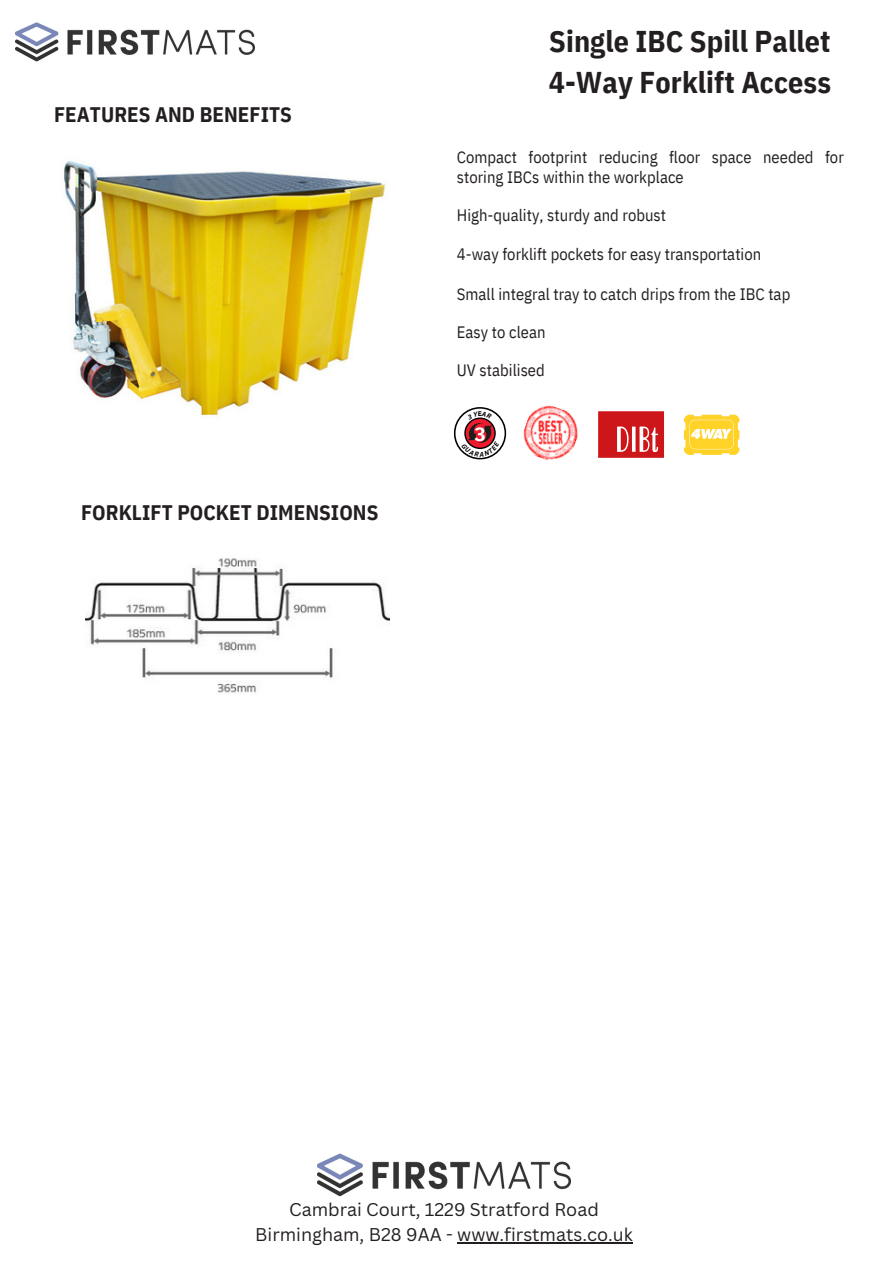
<style>
.page{position:relative;width:894px;height:1264px;background:#fff}
.page>*{position:absolute;margin:0;border:0;box-sizing:border-box;transform-origin:0 0}
.t1{font:700 30px/41.7px "IBM Plex Sans Cond";letter-spacing:.005em;color:#231f20}
.t2{font:700 21px "IBM Plex Sans Cond";letter-spacing:.005em;color:#231f20}
.t3{font:700 19.35px "IBM Plex Sans";color:#fff}
.t4{font:18px/24.8px "Canva Sans";color:#231f20;text-align:center}
.t5{font:16.5px/19.2px "IBM Plex Sans Cond";letter-spacing:.005em;color:#231f20}
.t6{font:700 6.75px "IBM Plex Sans";color:#000}
</style>
<div class="page">
<div style="left:453px;top:407px;width:53px;height:52px;border:2px solid #000;border-radius:50%"></div>
<img style="left:523px;top:405px;width:55px;height:56px">
<svg style="left:684px;top:415px;width:55px;height:40px;background:#ffda52"></svg>
<img style="left:64px;top:161px;width:322px;height:256px">
<img style="left:85px;top:558px;width:304px;height:135px">
<svg style="left:598px;top:411px;width:65px;height:47px;background:#d43b3d"></svg>
<img style="left:16px;top:22px;width:238px;height:40px">
<img style="left:317px;top:1153px;width:253px;height:44px">
<hr style="left:457px;top:1241px;width:175px;height:2px;background:#231f20">
<svg style="left:461px;top:411px;width:38px;height:45px"></svg>
<p class="t2" style="left:54px;top:101px;width:239px">FEATURES AND BENEFITS</p>
<p class="t2" style="left:81px;top:498px;width:299px">FORKLIFT POCKET DIMENSIONS</p>
<h1 class="t1" style="left:548px;top:20px;width:283px">Single IBC Spill Pallet<br>4-Way Forklift Access</h1>
<p class="t5" style="left:456px;top:148px;width:388px">Compact footprint reducing floor space needed for storing IBCs within the workplace</p>
<p class="t5" style="left:456px;top:205px;width:211px">High-quality, sturdy and robust</p>
<p class="t5" style="left:456px;top:244px;width:306px">4-way forklift pockets for easy transportation</p>
<p class="t5" style="left:456px;top:284px;width:335px">Small integral tray to catch drips from the IBC tap</p>
<p class="t5" style="left:456px;top:322px;width:90px">Easy to clean</p>
<p class="t5" style="left:456px;top:360px;width:90px">UV stabilised</p>
<p class="t6" style="left:477px;top:409px;width:6px">E</p>
<p class="t3" style="left:474px;top:421px;width:13px">3</p>
<p class="t4" style="left:255px;top:1196px;width:379px">Cambrai Court, 1229 Stratford Road<br>Birmingham, B28 9AA - www.firstmats.co.uk</p>
</div>
